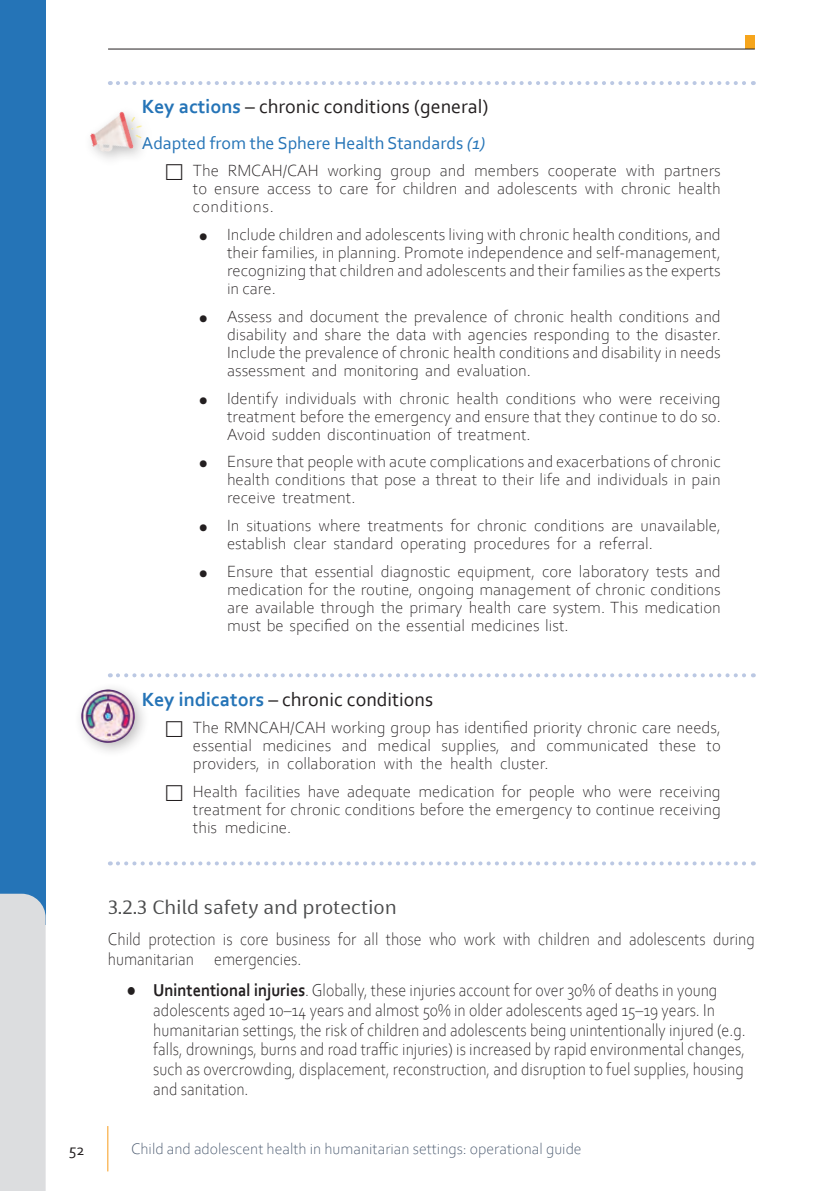
<style>
.page{position:relative;width:840px;height:1191px;background:#fff}
.page>*{position:absolute;margin:0;border:0;box-sizing:border-box;transform-origin:0 0}
.Key_actions_-_indica{font:20px "Corbel";color:#231f20}
.t1{font:20px "Basel Neue";color:#4b4c4d}
.body{font:300 18px/19.8px "Corbel";color:#231f20;scale:.9 1}
.Key_body_red{font:18px "Corbel";color:#2574b7}
.t2{font:300 17px/18px "Corbel";color:#231f20;text-align:justify}
.t3{font:300 16px "Corbel";color:#44546a}
.t4{font:16px "Corbel";color:#231f20}
.s1{font-weight:700;color:#2574b7}
.s2{font-style:italic}
.s3{font-size:22px}
.s4{font-family:"Calibri"}
.s5{font-weight:700}
</style>
<div class="page">
<hr style="left:107px;top:1126px;width:1px;height:45px;background:#f89c1c">
<div style="left:744px;top:36px;width:10px;height:13px;background:#f6a51c"></div>
<hr style="left:108px;top:49px;width:646px;height:1px;background:#231f20">
<svg style="left:118px;top:81px;width:635px;height:4px"></svg>
<svg style="left:118px;top:673px;width:635px;height:4px"></svg>
<svg style="left:118px;top:861px;width:635px;height:4px"></svg>
<div style="left:0;top:0;width:45px;height:924px;background:#2574b7"></div>
<div style="left:0;top:893px;width:46px;height:298px;background:#dcdddf"></div>
<div style="left:73px;top:681px;width:77px;height:77px;background:#231f20;opacity:.3"></div>
<img style="left:80px;top:689px;width:55px;height:54px">
<img style="left:90px;top:111px;width:52px;height:48px">
<p class="Key_actions_-_indica" style="left:142px;top:94px;width:348px"><span class="s1">Key actions</span> – chronic conditions (general)</p>
<p class="Key_body_red" style="left:142px;top:132px;width:345px">Adapted from the Sphere Health Standards <span class="s2">(1)</span></p>
<p class="t2" style="left:193px;top:161px;width:529px">The RMCAH/CAH working group and members cooperate with partners to ensure access to care for children and adolescents with chronic health conditions.</p>
<p class="t2" style="left:227px;top:225px;width:495px;text-indent:-28px"><span class="s3">•</span> Include children and adolescents living with chronic health conditions, and their families, in planning. Promote independence and self-management, recognizing that children and adolescents and their families as the experts in care.</p>
<p class="t2" style="left:227px;top:306px;width:495px;text-indent:-28px"><span class="s3">•</span> Assess and document the prevalence of chronic health conditions and disability and share the data with agencies responding to the disaster.<br>Include the prevalence of chronic health conditions and disability in needs assessment and monitoring and evaluation.</p>
<p class="t2" style="left:227px;top:388px;width:495px;text-indent:-28px"><span class="s3">•</span> Identify individuals with chronic health conditions who were receiving treatment before the emergency and ensure that they continue to do so.<br>Avoid sudden discontinuation of treatment.</p>
<p class="t2" style="left:227px;top:452px;width:495px;text-indent:-28px"><span class="s3">•</span> Ensure that people with acute complications and exacerbations of chronic health conditions that pose a threat to their life and individuals in pain receive treatment.</p>
<p class="t2" style="left:227px;top:515px;width:495px;text-indent:-28px"><span class="s3">•</span> In situations where treatments for chronic conditions are unavailable, establish clear standard operating procedures for a referral.</p>
<p class="t2" style="left:227px;top:561px;width:495px;text-indent:-28px"><span class="s3">•</span> Ensure that essential diagnostic equipment, core laboratory tests and medication for the routine, ongoing management of chronic conditions are available through the primary health care system. This medication must be specified on the essential medicines list.</p>
<p class="Key_actions_-_indica" style="left:142px;top:686px;width:292px"><span class="s1">Key indicators</span> – chronic conditions</p>
<p class="t2" style="left:193px;top:718px;width:529px">The RMNCAH/CAH working group has identified priority chronic care needs, essential medicines and medical supplies, and communicated these to providers, in collaboration with the health cluster.</p>
<p class="t2" style="left:193px;top:781px;width:529px">Health facilities have adequate medication for people who were receiving treatment for chronic conditions before the emergency to continue receiving this medicine.</p>
<h3 class="t1" style="left:108px;top:895px;width:290px">3.2.3 Child safety and protection</h3>
<p class="body" style="left:108px;top:928px;width:720px">Child protection is core business for all those who work with children and adolescents during humanitarian emergencies.</p>
<p class="body" style="left:153px;top:979px;width:659px;text-indent:-27px"><span class="s4">●</span> <span class="s5">Unintentional injuries</span>. Globally, these injuries account for over 30% of deaths in young adolescents aged 10–14 years and almost 50% in older adolescents aged 15–19 years. In humanitarian settings, the risk of children and adolescents being unintentionally injured (e.g. falls, drownings, burns and road traffic injuries) is increased by rapid environmental changes, such as overcrowding, displacement, reconstruction, and disruption to fuel supplies, housing and sanitation.</p>
<p class="t4" style="left:69px;top:1139px;width:17px">52</p>
<p class="t3" style="left:131px;top:1138px;width:452px">Child and adolescent health in humanitarian settings: operational guide</p>
</div>
